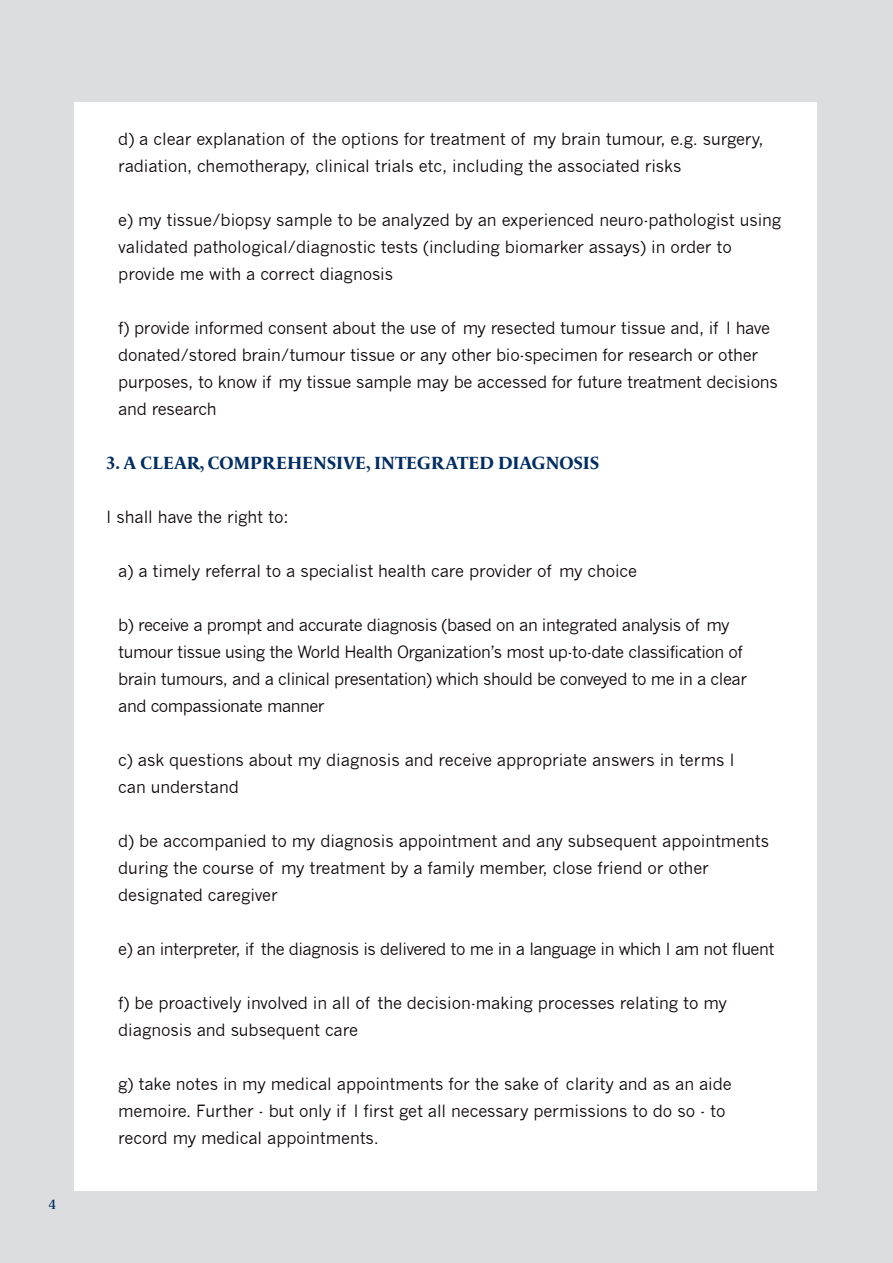
<style>
.page{position:relative;width:893px;height:1263px;background:#dcdddf}
.page>*{position:absolute;margin:0;border:0;box-sizing:border-box;transform-origin:0 0}
.t1{font:700 18px "Le Monde Livre Cla Std";letter-spacing:-.005em;color:#002d62}
.t2{font:16.5px/27px "News Gothic";letter-spacing:-.005em;color:#0e050a}
.t3{font:16.5px/27px "News Gothic";letter-spacing:-.03em;color:#0e050a}
.t4{font:600 13.5px "Le Monde Livre Cla Std";color:#002d62}
</style>
<div class="page">
<div style="left:74px;top:102px;width:742px;height:1089px;background:#fff"></div>
<p class="t4" style="left:49px;top:1196px;width:8px">4</p>
<p class="t2" style="left:118px;top:125px;width:647px">d) a clear explanation of the options for treatment of my brain tumour, e.g. surgery, radiation, chemotherapy, clinical trials etc, including the associated risks</p>
<p class="t2" style="left:118px;top:206px;width:665px">e) my tissue/biopsy sample to be analyzed by an experienced neuro-pathologist using validated pathological/diagnostic tests (including biomarker assays) in order to provide me with a correct diagnosis</p>
<p class="t2" style="left:118px;top:314px;width:661px">f) provide informed consent about the use of my resected tumour tissue and, if I have donated/stored brain/tumour tissue or any other bio-specimen for research or other purposes, to know if my tissue sample may be accessed for future treatment decisions and research</p>
<p class="t1" style="left:106px;top:452px;width:495px">3. A CLEAR, COMPREHENSIVE, INTEGRATED DIAGNOSIS</p>
<p class="t2" style="left:106px;top:503px;width:184px">I shall have the right to:</p>
<p class="t2" style="left:118px;top:557px;width:520px">a) a timely referral to a specialist health care provider of my choice</p>
<p class="t3" style="left:118px;top:611px;width:630px">b) receive a prompt and accurate diagnosis (based on an integrated analysis of my tumour tissue using the World Health Organization’s most up-to-date classification of brain tumours, and a clinical presentation) which should be conveyed to me in a clear and compassionate manner</p>
<p class="t2" style="left:118px;top:746px;width:618px">c) ask questions about my diagnosis and receive appropriate answers in terms I can understand</p>
<p class="t2" style="left:118px;top:827px;width:652px">d) be accompanied to my diagnosis appointment and any subsequent appointments during the course of my treatment by a family member, close friend or other designated caregiver</p>
<p class="t3" style="left:118px;top:935px;width:658px">e) an interpreter, if the diagnosis is delivered to me in a language in which I am not fluent</p>
<p class="t2" style="left:118px;top:989px;width:610px">f) be proactively involved in all of the decision-making processes relating to my diagnosis and subsequent care</p>
<p class="t2" style="left:118px;top:1070px;width:615px">g) take notes in my medical appointments for the sake of clarity and as an aide memoire. Further - but only if I first get all necessary permissions to do so - to record my medical appointments.</p>
</div>
